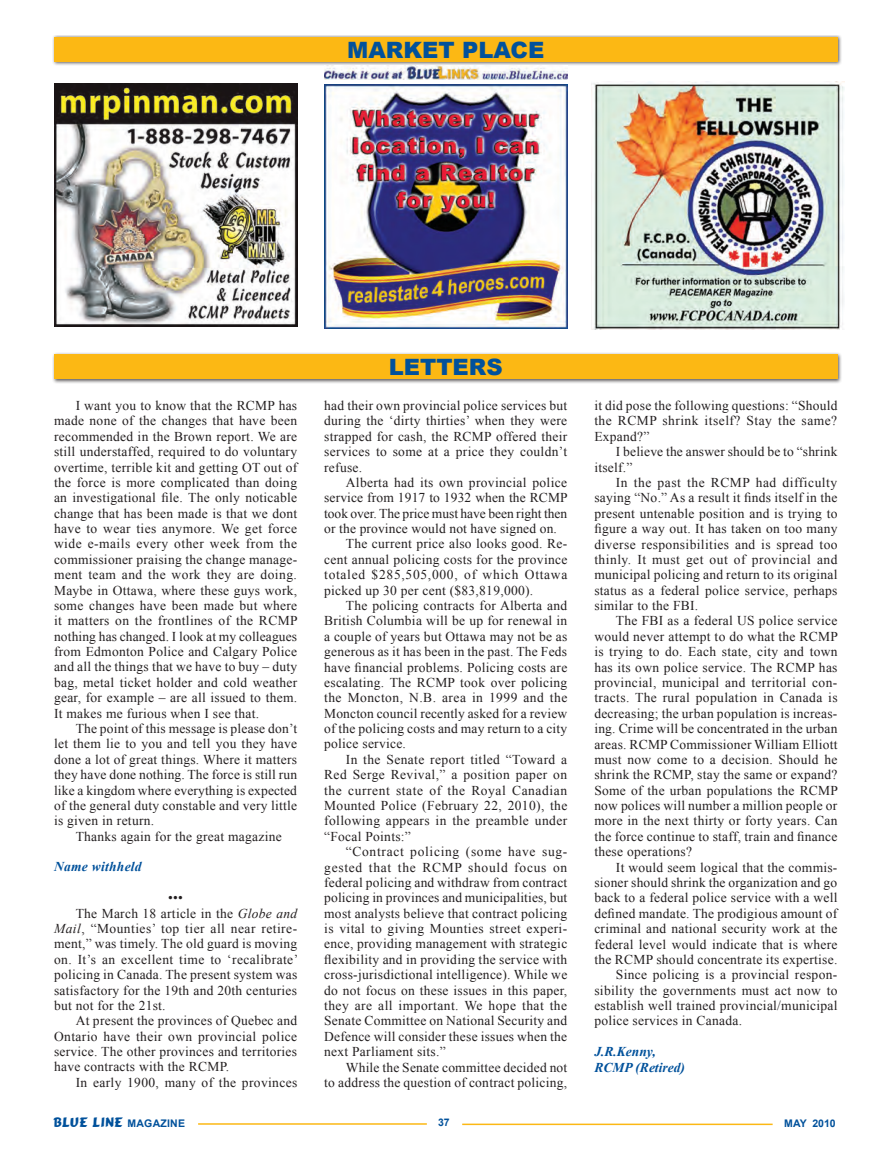
<style>
.page{position:relative;width:878px;height:1175px;background:#fff}
.page>*{position:absolute;margin:0;border:0;box-sizing:border-box;transform-origin:0 0}
.t1{font:900 22.5px "Arial";color:#01519b}
.t2{font:13.5px/15.5px "Times New Roman";letter-spacing:.02em;color:#231f20;text-align:justify}
.t3{font:13.5px "Times New Roman";letter-spacing:.05em;color:#231f20}
.t4{font:13.5px "Times New Roman";letter-spacing:-.005em;color:#231f20}
.t5{font:13.5px "Times New Roman";letter-spacing:.045em;color:#231f20}
.t6{font:13.5px "Times New Roman";letter-spacing:.055em;color:#231f20}
.t7{font:italic 700 13.5px/15.5px "Times New Roman";color:#01519b}
.t8{font:13.5px "Comic";letter-spacing:.02em;color:#01519b}
.t9{font:italic 700 13.5px "Times New Roman";letter-spacing:.02em;color:#01519b}
.t10{font:700 10.5px "Arial";color:#01519b}
.s1{font-style:italic}
.s2{font-family:"Arial";font-weight:700;font-size:10.5px}
</style>
<div class="page">
<hr style="left:462px;top:1123px;width:310px;height:2px;background:#fcb814">
<hr style="left:198px;top:1123px;width:229px;height:1px;background:#fcb814">
<img style="left:54px;top:84px;width:243px;height:243px">
<img style="left:591px;top:81px;width:253px;height:248px">
<img style="left:324px;top:85px;width:243px;height:243px">
<div style="left:52px;top:35px;width:790px;height:31px;background:#231f20;opacity:.75"></div>
<div style="left:54px;top:37px;width:783px;height:24px;background:#fcb814"></div>
<img style="left:324px;top:66px;width:243px;height:13px">
<div style="left:52px;top:352px;width:790px;height:32px;background:#231f20;opacity:.75"></div>
<div style="left:54px;top:354px;width:783px;height:25px;background:#fcb814"></div>
<h1 class="t1" style="left:347px;top:33px;width:199px">MARKET PLACE</h1>
<p class="t2" style="left:54px;top:397px;width:245px;text-indent:22px">I want you to know that the RCMP has made none of the changes that have been recommended in the Brown report. We are still understaffed, required to do voluntary overtime, terrible kit and getting OT out of the force is more complicated than doing an investigational file. The only noticable change that has been made is that we dont have to wear ties anymore. We get force wide e-mails every other week from the commissioner praising the change manage&shy;ment team and the work they are doing.<br>Maybe in Ottawa, where these guys work, some changes have been made but where it matters on the frontlines of the RCMP nothing has changed. I look at my colleagues from Edmonton Police and Calgary Police and all the things that we have to buy – duty bag, metal ticket holder and cold weather gear, for example – are all issued to them.<br>It makes me furious when I see that.</p>
<p class="t2" style="left:54px;top:720px;width:245px;text-indent:22px">The point of this message is please don’t let them lie to you and tell you they have done a lot of great things. Where it matters they have done nothing. The force is still run like a kingdom where everything is expected of the general duty constable and very little is given in return.</p>
<p class="t2" style="left:76px;top:828px;width:207px">Thanks again for the great magazine</p>
<p class="t9" style="left:54px;top:857px;width:89px">Name withheld</p>
<p class="t2" style="left:168px;top:889px;width:16px">•••</p>
<p class="t2" style="left:76px;top:905px;width:223px">The March 18 article in the <span class="s1">Globe and</span></p>
<p class="t2" style="left:54px;top:920px;width:244px"><span class="s1">Mail</span>, “Mounties’ top tier all near retire-</p>
<p class="t2" style="left:54px;top:936px;width:244px">ment,” was timely. The old guard is moving</p>
<p class="t2" style="left:54px;top:951px;width:246px">on. It’s an excellent time to ‘recalibrate’</p>
<p class="t2" style="left:54px;top:966px;width:245px">policing in Canada. The present system was</p>
<p class="t2" style="left:54px;top:982px;width:244px">satisfactory for the 19th and 20th centuries</p>
<p class="t2" style="left:54px;top:997px;width:113px">but not for the 21st.</p>
<p class="t2" style="left:76px;top:1012px;width:223px">At present the provinces of Quebec and</p>
<p class="t2" style="left:54px;top:1028px;width:245px">Ontario have their own provincial police</p>
<p class="t2" style="left:54px;top:1043px;width:244px">service. The other provinces and territories</p>
<p class="t2" style="left:54px;top:1059px;width:177px">have contracts with the RCMP.</p>
<p class="t2" style="left:76px;top:1074px;width:223px">In early 1900, many of the provinces</p>
<h1 class="t1" style="left:389px;top:351px;width:115px">LETTERS</h1>
<p class="t2" style="left:324px;top:397px;width:245px">had their own provincial police services but during the ‘dirty thirties’ when they were strapped for cash, the RCMP offered their services to some at a price they couldn’t refuse.</p>
<p class="t2" style="left:346px;top:474px;width:223px">Alberta had its own provincial police</p>
<p class="t2" style="left:324px;top:490px;width:245px">service from 1917 to 1932 when the RCMP</p>
<p class="t4" style="left:324px;top:504px;width:244px">took over. The price must have been right then</p>
<p class="t2" style="left:324px;top:520px;width:234px">or the province would not have signed on.</p>
<p class="t2" style="left:346px;top:536px;width:223px">The current price also looks good. Re-</p>
<p class="t2" style="left:324px;top:551px;width:244px">cent annual policing costs for the province</p>
<p class="t3" style="left:324px;top:565px;width:245px">totaled $285,505,000, of which Ottawa</p>
<p class="t2" style="left:324px;top:582px;width:210px">picked up 30 per cent ($83,819,000).</p>
<p class="t2" style="left:346px;top:597px;width:223px">The policing contracts for Alberta and</p>
<p class="t2" style="left:324px;top:613px;width:245px">British Columbia will be up for renewal in</p>
<p class="t2" style="left:324px;top:628px;width:245px">a couple of years but Ottawa may not be as</p>
<p class="t2" style="left:324px;top:643px;width:244px">generous as it has been in the past. The Feds</p>
<p class="t2" style="left:324px;top:659px;width:244px">have financial problems. Policing costs are</p>
<p class="t2" style="left:324px;top:674px;width:244px">escalating. The RCMP took over policing</p>
<p class="t2" style="left:324px;top:690px;width:245px">the Moncton, N.B. area in 1999 and the</p>
<p class="t2" style="left:324px;top:705px;width:244px">Moncton council recently asked for a review</p>
<p class="t2" style="left:324px;top:720px;width:244px">of the policing costs and may return to a city</p>
<p class="t2" style="left:324px;top:736px;width:83px">police service.</p>
<p class="t2" style="left:346px;top:751px;width:223px">In the Senate report titled “Toward a</p>
<p class="t2" style="left:324px;top:766px;width:244px">Red Serge Revival,” a position paper on</p>
<p class="t5" style="left:324px;top:781px;width:244px">the current state of the Royal Canadian</p>
<p class="t2" style="left:324px;top:797px;width:245px">Mounted Police (February 22, 2010), the</p>
<p class="t2" style="left:324px;top:813px;width:244px">following appears in the preamble under</p>
<p class="t2" style="left:324px;top:828px;width:88px">“Focal Points:”</p>
<p class="t3" style="left:346px;top:842px;width:223px">“Contract policing (some have sug-</p>
<p class="t6" style="left:324px;top:858px;width:244px">gested that the RCMP should focus on</p>
<p class="t2" style="left:324px;top:874px;width:245px">federal policing and withdraw from contract</p>
<p class="t2" style="left:324px;top:889px;width:245px">policing in provinces and municipalities, but</p>
<p class="t2" style="left:324px;top:905px;width:244px">most analysts believe that contract policing</p>
<p class="t2" style="left:324px;top:920px;width:244px">is vital to giving Mounties street experi-</p>
<p class="t2" style="left:324px;top:936px;width:244px">ence, providing management with strategic</p>
<p class="t2" style="left:324px;top:951px;width:245px">flexibility and in providing the service with</p>
<p class="t2" style="left:324px;top:966px;width:245px">cross-jurisdictional intelligence). While we</p>
<p class="t2" style="left:324px;top:982px;width:244px">do not focus on these issues in this paper,</p>
<p class="t2" style="left:324px;top:997px;width:244px">they are all important. We hope that the</p>
<p class="t2" style="left:324px;top:1012px;width:244px">Senate Committee on National Security and</p>
<p class="t2" style="left:324px;top:1028px;width:244px">Defence will consider these issues when the</p>
<p class="t2" style="left:324px;top:1043px;width:123px">next Parliament sits.”</p>
<p class="t2" style="left:346px;top:1059px;width:223px">While the Senate committee decided not</p>
<p class="t2" style="left:324px;top:1074px;width:245px">to address the question of contract policing,</p>
<p class="t2" style="left:594px;top:397px;width:245px">it did pose the following questions: “Should the RCMP shrink itself? Stay the same?<br>Expand?”</p>
<p class="t2" style="left:594px;top:444px;width:245px;text-indent:22px">I believe the answer should be to “shrink itself.”</p>
<p class="t2" style="left:594px;top:474px;width:245px;text-indent:22px">In the past the RCMP had difficulty saying “No.” As a result it finds itself in the present untenable position and is trying to figure a way out. It has taken on too many diverse responsibilities and is spread too thinly. It must get out of provincial and municipal policing and return to its original status as a federal police service, perhaps similar to the FBI.</p>
<p class="t2" style="left:594px;top:613px;width:245px;text-indent:22px">The FBI as a federal US police service would never attempt to do what the RCMP is trying to do. Each state, city and town has its own police service. The RCMP has provincial, municipal and territorial con&shy;tracts. The rural population in Canada is decreasing; the urban population is increas&shy;ing. Crime will be concentrated in the urban areas. RCMP Commissioner William Elliott must now come to a decision. Should he shrink the RCMP, stay the same or expand?<br>Some of the urban populations the RCMP now polices will number a million people or more in the next thirty or forty years. Can the force continue to staff, train and finance these operations?</p>
<p class="t2" style="left:616px;top:859px;width:223px">It would seem logical that the commis-</p>
<p class="t2" style="left:594px;top:874px;width:244px">sioner should shrink the organization and go</p>
<p class="t2" style="left:594px;top:890px;width:245px">back to a federal police service with a well</p>
<p class="t2" style="left:594px;top:905px;width:245px">defined mandate. The prodigious amount of</p>
<p class="t2" style="left:594px;top:920px;width:245px">criminal and national security work at the</p>
<p class="t2" style="left:594px;top:936px;width:245px">federal level would indicate that is where</p>
<p class="t2" style="left:594px;top:951px;width:245px">the RCMP should concentrate its expertise.</p>
<p class="t2" style="left:616px;top:966px;width:223px">Since policing is a provincial respon-</p>
<p class="t2" style="left:594px;top:982px;width:245px">sibility the governments must act now to</p>
<p class="t2" style="left:594px;top:997px;width:245px">establish well trained provincial/municipal</p>
<p class="t2" style="left:594px;top:1013px;width:149px">police services in Canada.</p>
<p class="t7" style="left:594px;top:1043px;width:92px">J.R.Kenny,<br>RCMP (Retired)</p>
<p class="t8" style="left:53px;top:1113px;width:133px">BLUE LINE <span class="s2">MAGAZINE</span></p>
<p class="t10" style="left:438px;top:1114px;width:13px">37</p>
<p class="t10" style="left:784px;top:1115px;width:53px">MAY 2010</p>
</div>
